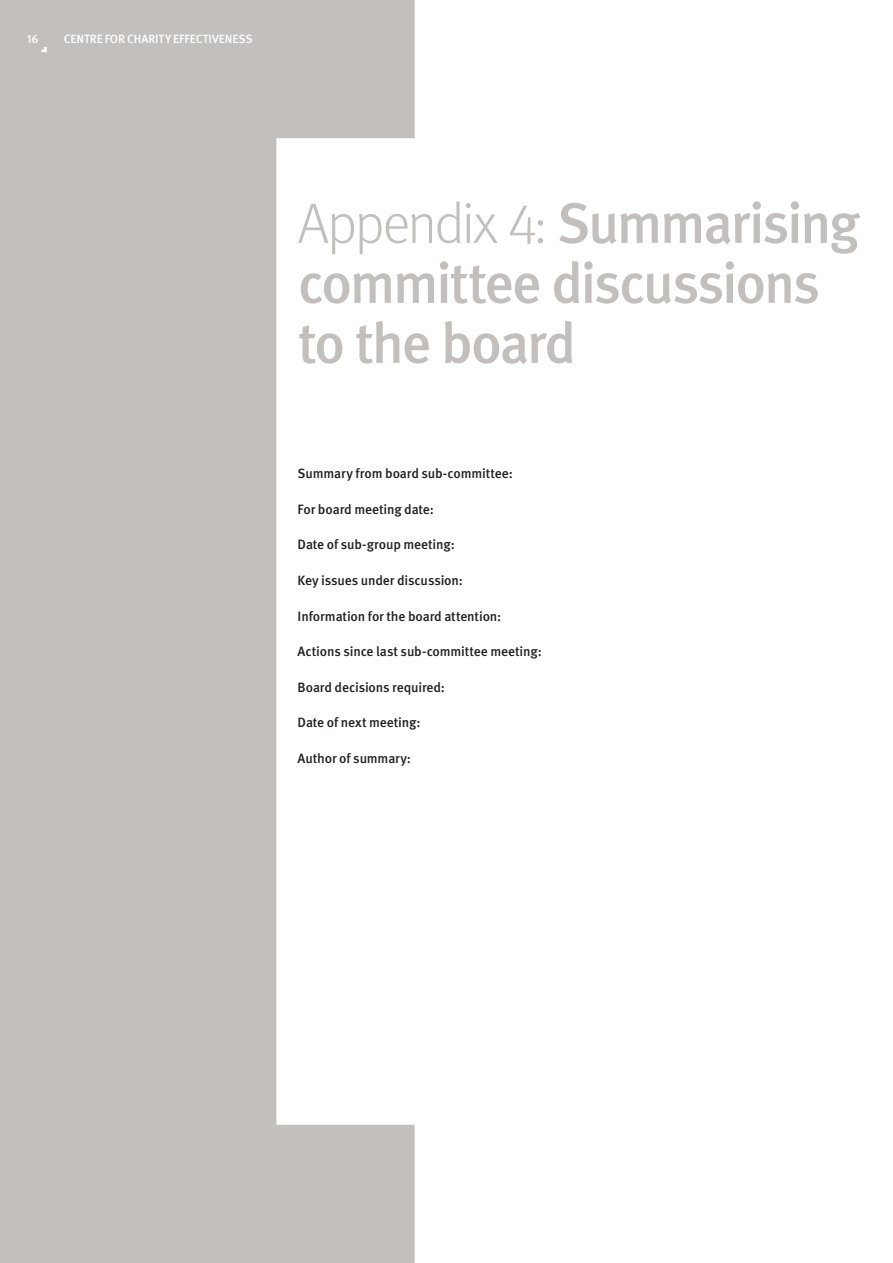
<style>
.page{position:relative;width:893px;height:1263px;background:#fff}
.page>*{position:absolute;margin:0;border:0;box-sizing:border-box;transform-origin:0 0}
._1__Heading__MetaOT{font:500 57px/60px "Meta Pro";letter-spacing:-.05em;color:#c2bfbd}
._6__Body_Copy__MetaO{font:500 13.5px "Meta Pro";letter-spacing:-.015em;color:#231f20}
._12b__Page_Header__M{font:500 12px "Meta Pro";letter-spacing:-.01em;color:#fff}
._13__Folio_-_LHP__Me{font:500 12px "Meta Pro";color:#fff}
.s1{font-weight:300}
</style>
<div class="page">
<svg style="left:0;top:0;width:415px;height:1263px;fill:#c2bfbd"></svg>
<svg style="left:41px;top:47px;width:6px;height:5px"></svg>
<p class="_13__Folio_-_LHP__Me" style="left:27px;top:29px;width:13px">16</p>
<p class="_12b__Page_Header__M" style="left:64px;top:29px;width:190px">CENTRE FOR CHARITY EFFECTIVENESS</p>
<p class="_1__Heading__MetaOT" style="left:298px;top:189px;width:564px"><span class="s1">Appendix 4:</span> Summarising committee discussions to the board</p>
<p class="_6__Body_Copy__MetaO" style="left:298px;top:463px;width:217px">Summary from board sub-committee:</p>
<p class="_6__Body_Copy__MetaO" style="left:298px;top:498px;width:138px">For board meeting date:</p>
<p class="_6__Body_Copy__MetaO" style="left:298px;top:534px;width:159px">Date of sub-group meeting:</p>
<p class="_6__Body_Copy__MetaO" style="left:298px;top:570px;width:167px">Key issues under discussion:</p>
<p class="_6__Body_Copy__MetaO" style="left:298px;top:605px;width:205px">Information for the board attention:</p>
<p class="_6__Body_Copy__MetaO" style="left:298px;top:641px;width:246px">Actions since last sub-committee meeting:</p>
<p class="_6__Body_Copy__MetaO" style="left:298px;top:677px;width:149px">Board decisions required:</p>
<p class="_6__Body_Copy__MetaO" style="left:298px;top:712px;width:124px">Date of next meeting:</p>
<p class="_6__Body_Copy__MetaO" style="left:298px;top:748px;width:115px">Author of summary:</p>
</div>
